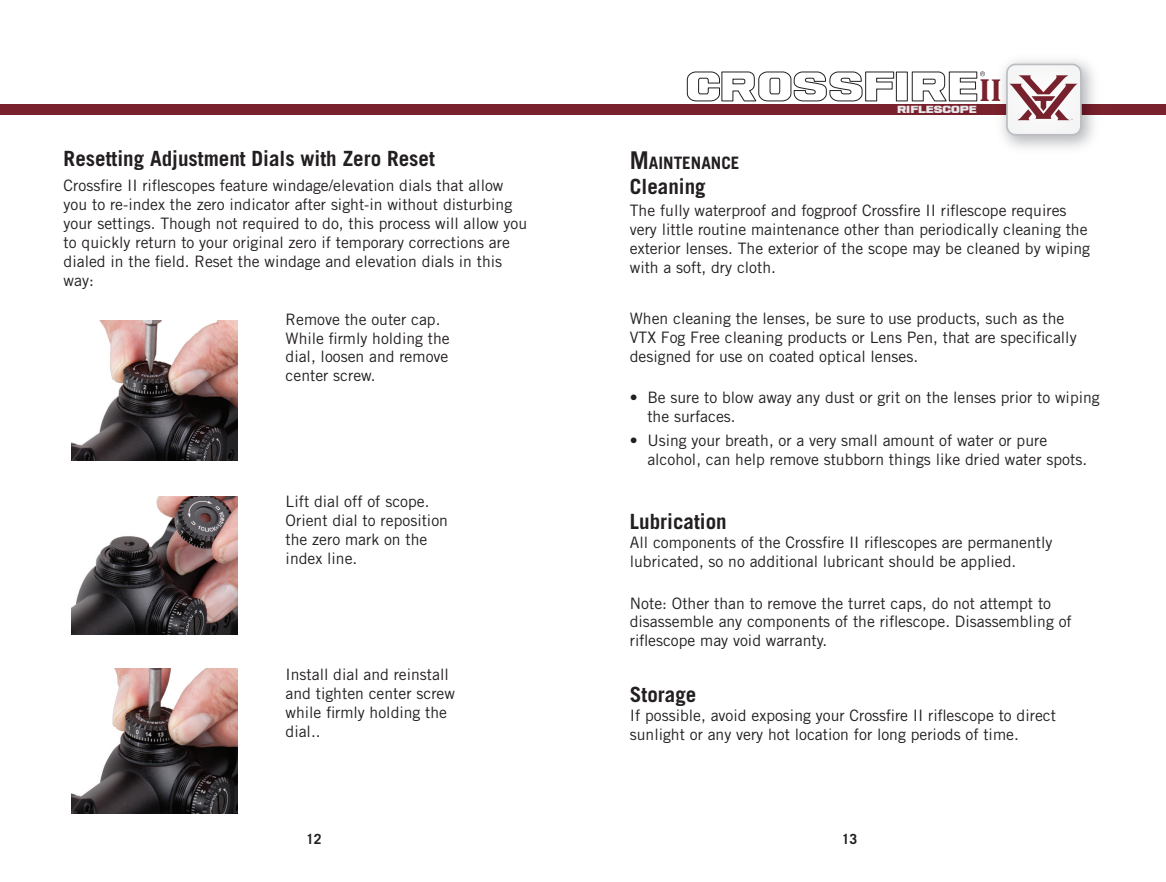
<style>
.page{position:relative;width:1166px;height:882px;background:#fff}
.page>*{position:absolute;margin:0;border:0;box-sizing:border-box;transform-origin:0 0}
.t1{font:700 32.2px "Cambria";color:#79212d}
.t2{font:700 21px "Trade Gothic LT Std";color:#231f20}
.t3{font:700 17.15px "Trade Gothic LT Std";color:#231f20}
.t4{font:15.75px/18.9px "Trade Gothic LT Std";color:#231f20}
.t5{font:700 14px "Trade Gothic LT Std";color:#231f20}
.t6{font:8.05px "Ash";color:#e6e7e9}
.s1{font-size:24.5px}
</style>
<div class="page">
<div style="left:0;top:104px;width:1166px;height:10px;background:#79212d"></div>
<svg style="left:687px;top:71px;width:298px;height:30px"></svg>
<img style="left:992px;top:60px;width:112px;height:88px">
<img style="left:992px;top:104px;width:112px;height:10px">
<img style="left:992px;top:79px;width:8px;height:22px">
<svg style="left:1006px;top:64px;width:75px;height:72px"></svg>
<img style="left:71px;top:320px;width:167px;height:140px">
<img style="left:71px;top:497px;width:167px;height:138px">
<img style="left:71px;top:669px;width:167px;height:144px">
<h1 class="t1" style="left:979px;top:67px;width:24px">II</h1>
<h2 class="t2" style="left:64px;top:146px;width:373px">Resetting Adjustment Dials with Zero Reset</h2>
<p class="t4" style="left:64px;top:176px;width:465px">Crossfire II riflescopes feature windage/elevation dials that allow you to re-index the zero indicator after sight-in without disturbing your settings. Though not required to do, this process will allow you to quickly return to your original zero if temporary corrections are dialed in the field. Reset the windage and elevation dials in this way:</p>
<p class="t4" style="left:286px;top:309px;width:166px">Remove the outer cap.<br>While firmly holding the dial, loosen and remove center screw.</p>
<p class="t4" style="left:285px;top:492px;width:164px">Lift dial off of scope.<br>Orient dial to reposition the zero mark on the index line.</p>
<p class="t4" style="left:285px;top:665px;width:171px">Install dial and reinstall and tighten center screw while firmly holding the dial..</p>
<p class="t6" style="left:897px;top:105px;width:81px">RIFLESCOPE</p>
<p class="t3" style="left:630px;top:152px;width:111px"><span class="s1">M</span>AINTENANCE</p>
<p class="t4" style="left:630px;top:201px;width:462px">The fully waterproof and fogproof Crossfire II riflescope requires very little routine maintenance other than periodically cleaning the exterior lenses. The exterior of the scope may be cleaned by wiping with a soft, dry cloth.</p>
<h2 class="t2" style="left:630px;top:174px;width:77px">Cleaning</h2>
<p class="t4" style="left:630px;top:309px;width:448px">When cleaning the lenses, be sure to use products, such as the<br>VTX Fog Free cleaning products or Lens Pen, that are specifically designed for use on coated optical lenses.</p>
<p class="t4" style="left:647px;top:388px;width:454px;text-indent:-17px">• Be sure to blow away any dust or grit on the lenses prior to wiping the surfaces.</p>
<p class="t4" style="left:647px;top:431px;width:441px;text-indent:-17px">• Using your breath, or a very small amount of water or pure alcohol, can help remove stubborn things like dried water spots.</p>
<h2 class="t2" style="left:630px;top:509px;width:98px">Lubrication</h2>
<p class="t4" style="left:630px;top:533px;width:424px">All components of the Crossfire II riflescopes are permanently lubricated, so no additional lubricant should be applied.</p>
<p class="t4" style="left:630px;top:593px;width:443px">Note: Other than to remove the turret caps, do not attempt to disassemble any components of the riflescope. Disassembling of riflescope may void warranty.</p>
<h2 class="t2" style="left:630px;top:681px;width:68px">Storage</h2>
<p class="t4" style="left:630px;top:706px;width:428px">If possible, avoid exposing your Crossfire II riflescope to direct sunlight or any very hot location for long periods of time.</p>
<p class="t5" style="left:306px;top:831px;width:17px">12</p>
<p class="t5" style="left:841px;top:831px;width:17px">13</p>
</div>
